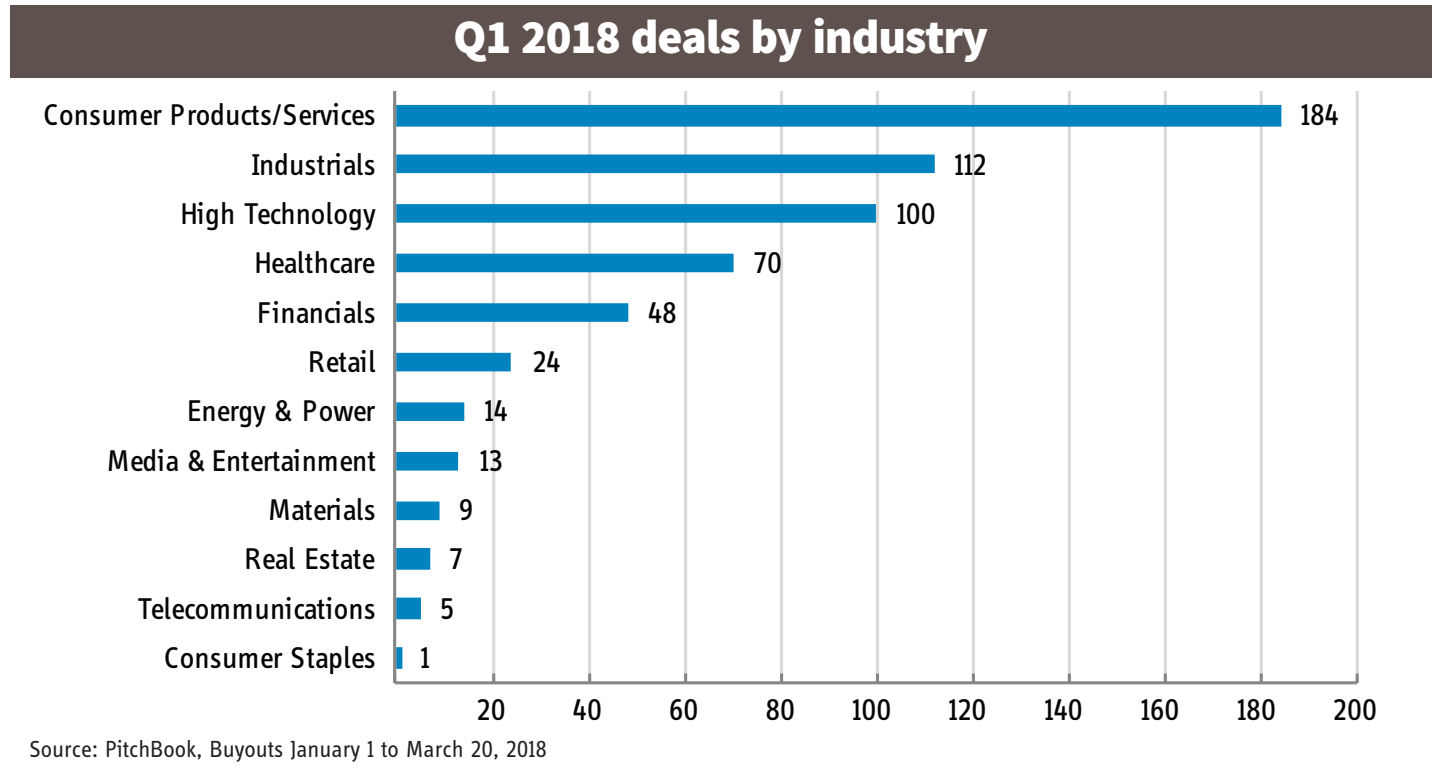
<style>
.page{position:relative;width:1442px;height:769px;background:#fff}
.page>*{position:absolute;margin:0;border:0;box-sizing:border-box;transform-origin:0 0}
.cover_byline_Toc{font:900 48px "Source Sans Pro";letter-spacing:-.025em;color:#fff}
.t1{font:30.8px "Info Disp";color:#050504}
.t2{font:30.8px "Info Disp";letter-spacing:-.035em;color:#050504}
.Source{font:24px "Info Disp";color:#231f20}
</style>
<div class="page">
<hr style="left:492px;top:91px;width:3px;height:591px;background:#d9d9d8">
<hr style="left:588px;top:91px;width:3px;height:591px;background:#d9d9d8">
<hr style="left:684px;top:91px;width:3px;height:591px;background:#d9d9d8">
<hr style="left:780px;top:91px;width:3px;height:591px;background:#d9d9d8">
<hr style="left:876px;top:91px;width:3px;height:591px;background:#d9d9d8">
<hr style="left:972px;top:91px;width:3px;height:591px;background:#d9d9d8">
<hr style="left:1068px;top:91px;width:3px;height:591px;background:#d9d9d8">
<hr style="left:1164px;top:91px;width:3px;height:591px;background:#d9d9d8">
<hr style="left:1260px;top:91px;width:3px;height:591px;background:#d9d9d8">
<svg style="left:1355px;top:91px;width:4px;height:582px;fill:#dddddc"></svg>
<svg style="left:396px;top:105px;width:885px;height:563px"></svg>
<hr style="left:395px;top:680px;width:962px;height:3px;background:#878686">
<svg style="left:492px;top:673px;width:3px;height:8px"></svg>
<svg style="left:588px;top:673px;width:3px;height:7px"></svg>
<svg style="left:684px;top:673px;width:3px;height:7px"></svg>
<svg style="left:780px;top:673px;width:3px;height:7px"></svg>
<svg style="left:876px;top:673px;width:3px;height:7px"></svg>
<svg style="left:972px;top:673px;width:3px;height:7px"></svg>
<svg style="left:1068px;top:673px;width:3px;height:7px"></svg>
<svg style="left:1164px;top:673px;width:3px;height:7px"></svg>
<svg style="left:1260px;top:673px;width:3px;height:8px"></svg>
<svg style="left:1355px;top:673px;width:4px;height:9px"></svg>
<hr style="left:393px;top:91px;width:3px;height:591px;background:#878686">
<div style="left:10px;top:5px;width:1421px;height:72px;background:#5f514d"></div>
<p class="cover_byline_Toc" style="left:453px;top:6px;width:536px">Q1 2018 deals by industry</p>
<p class="t1" style="left:43px;top:99px;width:334px">Consumer Products/Services</p>
<p class="t1" style="left:1301px;top:98px;width:40px">184</p>
<p class="t1" style="left:252px;top:148px;width:125px">Industrials</p>
<p class="t1" style="left:954px;top:148px;width:34px">112</p>
<p class="t1" style="left:180px;top:197px;width:197px">High Technology</p>
<p class="t1" style="left:897px;top:197px;width:41px">100</p>
<p class="t2" style="left:254px;top:246px;width:123px">Healthcare</p>
<p class="t1" style="left:754px;top:246px;width:30px">70</p>
<p class="t1" style="left:257px;top:296px;width:120px">Financials</p>
<p class="t1" style="left:648px;top:296px;width:30px">48</p>
<p class="t1" style="left:308px;top:345px;width:69px">Retail</p>
<p class="t1" style="left:533px;top:345px;width:30px">24</p>
<p class="t1" style="left:187px;top:394px;width:190px">Energy &amp; Power</p>
<p class="t1" style="left:485px;top:394px;width:25px">14</p>
<p class="t1" style="left:107px;top:443px;width:270px">Media &amp; Entertainment</p>
<p class="t1" style="left:480px;top:443px;width:25px">13</p>
<p class="t1" style="left:268px;top:493px;width:109px">Materials</p>
<p class="t1" style="left:459px;top:493px;width:16px">9</p>
<p class="t1" style="left:244px;top:542px;width:133px">Real Estate</p>
<p class="t1" style="left:449px;top:542px;width:15px">7</p>
<p class="t1" style="left:138px;top:591px;width:239px">Telecommunications</p>
<p class="t1" style="left:440px;top:591px;width:16px">5</p>
<p class="t1" style="left:164px;top:640px;width:213px">Consumer Staples</p>
<p class="t1" style="left:420px;top:640px;width:11px">1</p>
<p class="t1" style="left:477px;top:692px;width:30px">20</p>
<p class="t1" style="left:573px;top:692px;width:30px">40</p>
<p class="t1" style="left:669px;top:692px;width:31px">60</p>
<p class="t1" style="left:765px;top:692px;width:31px">80</p>
<p class="t1" style="left:852px;top:692px;width:41px">100</p>
<p class="t1" style="left:948px;top:692px;width:40px">120</p>
<p class="t1" style="left:1044px;top:692px;width:40px">140</p>
<p class="t1" style="left:1141px;top:692px;width:40px">160</p>
<p class="t1" style="left:1237px;top:692px;width:40px">180</p>
<p class="t1" style="left:1333px;top:692px;width:45px">200</p>
<p class="Source" style="left:30px;top:735px;width:519px">Source: PitchBook, Buyouts January 1 to March 20, 2018</p>
</div>
